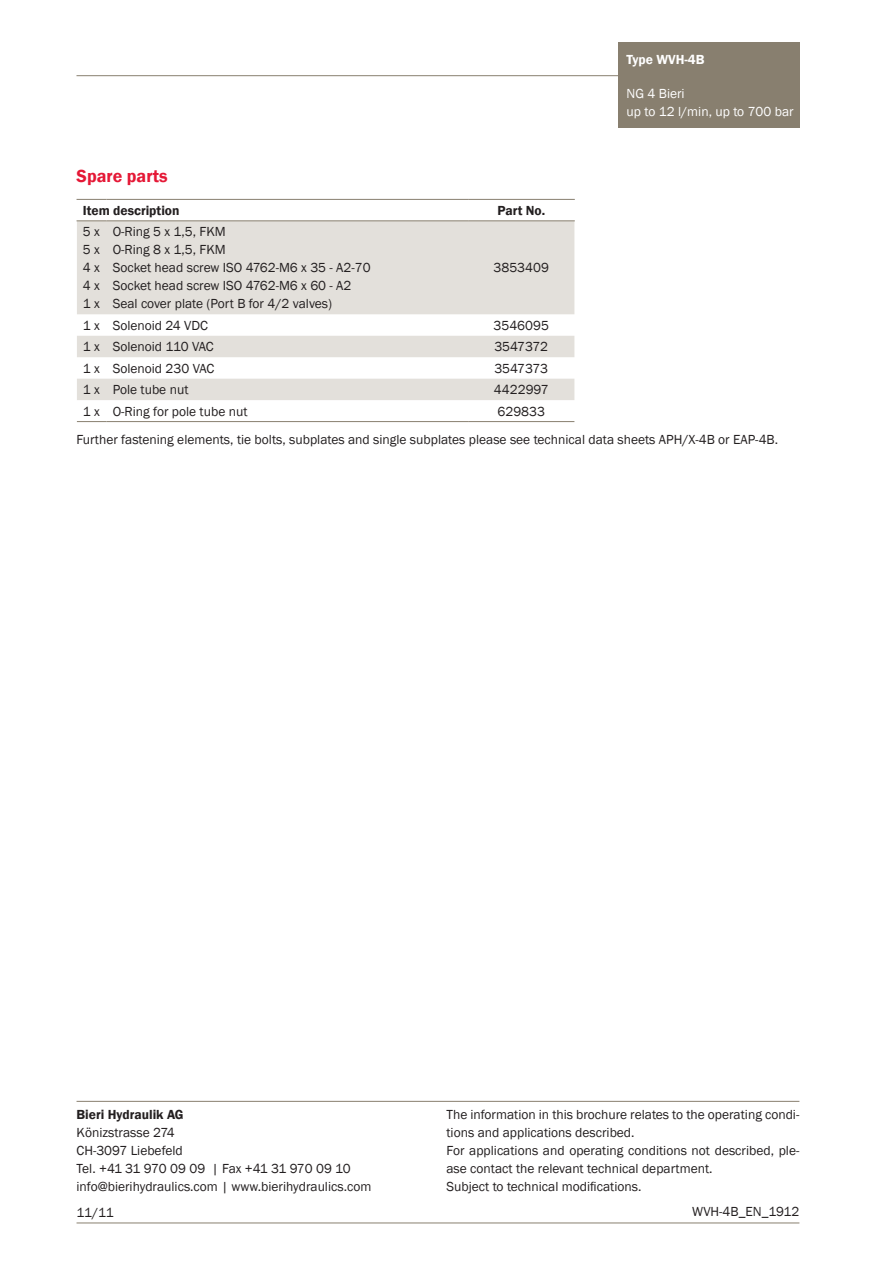
<style>
.page{position:relative;width:893px;height:1263px;background:#fff}
.page>*{position:absolute;margin:0;border:0;box-sizing:border-box;transform-origin:0 0}
._04_Titel_rot{font:600 18px "Franklin Gothic";color:#e51836}
._07_Grundtext{font:13.5px/18px "Franklin Gothic";color:#231f20}
._07_2_Grundtext_Tabe{font:13.5px "Franklin Gothic";color:#231f20}
._10_Titel_Tabelle{font:600 13.5px "Franklin Gothic";color:#231f20}
.t1{font:13.5px/18px "Franklin Gothic";color:#fff}
.t2{font:600 13.5px "Franklin Gothic";color:#fff}
</style>
<div class="page">
<div style="left:618px;top:43px;width:181px;height:33px;background:#887f6f"></div>
<div style="left:618px;top:76px;width:181px;height:52px;background:#887f6f"></div>
<hr style="left:76px;top:75px;width:542px;height:1px;background:#887f6f">
<hr style="left:77px;top:1101px;width:722px;height:1px;background:#887f6f">
<hr style="left:77px;top:1222px;width:722px;height:1px;background:#887f6f">
<svg style="left:77px;top:221px;width:497px;height:179px;fill:#e3e0db"></svg>
<hr style="left:468px;top:199px;width:107px;height:1px;background:#887f6f">
<hr style="left:77px;top:199px;width:30px;height:1px;background:#887f6f">
<hr style="left:107px;top:199px;width:361px;height:1px;background:#887f6f">
<hr style="left:77px;top:220px;width:30px;height:1px;background:#887f6f">
<hr style="left:107px;top:220px;width:361px;height:1px;background:#887f6f">
<hr style="left:468px;top:220px;width:107px;height:1px;background:#887f6f">
<hr style="left:77px;top:421px;width:30px;height:1px;background:#887f6f">
<hr style="left:107px;top:421px;width:361px;height:1px;background:#887f6f">
<hr style="left:468px;top:421px;width:106px;height:1px;background:#887f6f">
<p class="_04_Titel_rot" style="left:77px;top:165px;width:93px">Spare parts</p>
<p class="_10_Titel_Tabelle" style="left:83px;top:202px;width:98px">Item description</p>
<p class="_10_Titel_Tabelle" style="left:497px;top:202px;width:49px">Part No.</p>
<p class="_07_2_Grundtext_Tabe" style="left:83px;top:223px;width:19px">5 x</p>
<p class="_07_2_Grundtext_Tabe" style="left:83px;top:241px;width:19px">5 x</p>
<p class="_07_2_Grundtext_Tabe" style="left:83px;top:259px;width:19px">4 x</p>
<p class="_07_2_Grundtext_Tabe" style="left:83px;top:277px;width:19px">4 x</p>
<p class="_07_2_Grundtext_Tabe" style="left:83px;top:295px;width:19px">1 x</p>
<p class="_07_2_Grundtext_Tabe" style="left:113px;top:223px;width:115px">O-Ring 5 x 1,5, FKM</p>
<p class="_07_2_Grundtext_Tabe" style="left:113px;top:241px;width:115px">O-Ring 8 x 1,5, FKM</p>
<p class="_07_2_Grundtext_Tabe" style="left:113px;top:259px;width:259px">Socket head screw ISO 4762-M6 x 35 - A2-70</p>
<p class="_07_2_Grundtext_Tabe" style="left:113px;top:277px;width:240px">Socket head screw ISO 4762-M6 x 60 - A2</p>
<p class="_07_2_Grundtext_Tabe" style="left:113px;top:295px;width:221px">Seal cover plate (Port B for 4/2 valves)</p>
<p class="_07_2_Grundtext_Tabe" style="left:494px;top:259px;width:57px">3853409</p>
<p class="t2" style="left:627px;top:51px;width:80px">Type WVH-4B</p>
<p class="t1" style="left:627px;top:85px;width:169px">NG 4 Bieri<br>up to 12 l/min, up to 700 bar</p>
<p class="_07_2_Grundtext_Tabe" style="left:83px;top:317px;width:19px">1 x</p>
<p class="_07_2_Grundtext_Tabe" style="left:113px;top:317px;width:97px">Solenoid 24 VDC</p>
<p class="_07_2_Grundtext_Tabe" style="left:494px;top:317px;width:57px">3546095</p>
<p class="_07_2_Grundtext_Tabe" style="left:83px;top:338px;width:19px">1 x</p>
<p class="_07_2_Grundtext_Tabe" style="left:113px;top:338px;width:102px">Solenoid 110 VAC</p>
<p class="_07_2_Grundtext_Tabe" style="left:494px;top:338px;width:55px">3547372</p>
<p class="_07_2_Grundtext_Tabe" style="left:83px;top:360px;width:19px">1 x</p>
<p class="_07_2_Grundtext_Tabe" style="left:113px;top:360px;width:103px">Solenoid 230 VAC</p>
<p class="_07_2_Grundtext_Tabe" style="left:494px;top:360px;width:55px">3547373</p>
<p class="_07_2_Grundtext_Tabe" style="left:83px;top:381px;width:19px">1 x</p>
<p class="_07_2_Grundtext_Tabe" style="left:113px;top:381px;width:77px">Pole tube nut</p>
<p class="_07_2_Grundtext_Tabe" style="left:494px;top:381px;width:56px">4422997</p>
<p class="_07_2_Grundtext_Tabe" style="left:83px;top:403px;width:19px">1 x</p>
<p class="_07_2_Grundtext_Tabe" style="left:113px;top:403px;width:136px">O-Ring for pole tube nut</p>
<p class="_07_2_Grundtext_Tabe" style="left:497px;top:403px;width:49px">629833</p>
<p class="_07_Grundtext" style="left:76px;top:430px;width:703px">Further fastening elements, tie bolts, subplates and single subplates please see technical data sheets APH/X-4B or EAP-4B.</p>
<p class="_10_Titel_Tabelle" style="left:77px;top:1106px;width:109px">Bieri Hydraulik AG</p>
<p class="_07_Grundtext" style="left:77px;top:1123px;width:296px">Könizstrasse 274<br>CH-3097 Liebefeld<br>Tel. +41 31 970 09 09 | Fax +41 31 970 09 10 info@bierihydraulics.com | www.bierihydraulics.com</p>
<p class="_07_Grundtext" style="left:77px;top:1204px;width:39px">11/11</p>
<p class="_07_Grundtext" style="left:446px;top:1106px;width:354px">The information in this brochure relates to the operating condi&shy;tions and applications described.<br>For applications and operating conditions not described, ple&shy;ase contact the relevant technical department.<br>Subject to technical modifications.</p>
<p class="_07_Grundtext" style="left:692px;top:1202px;width:109px">WVH-4B_EN_1912</p>
</div>
